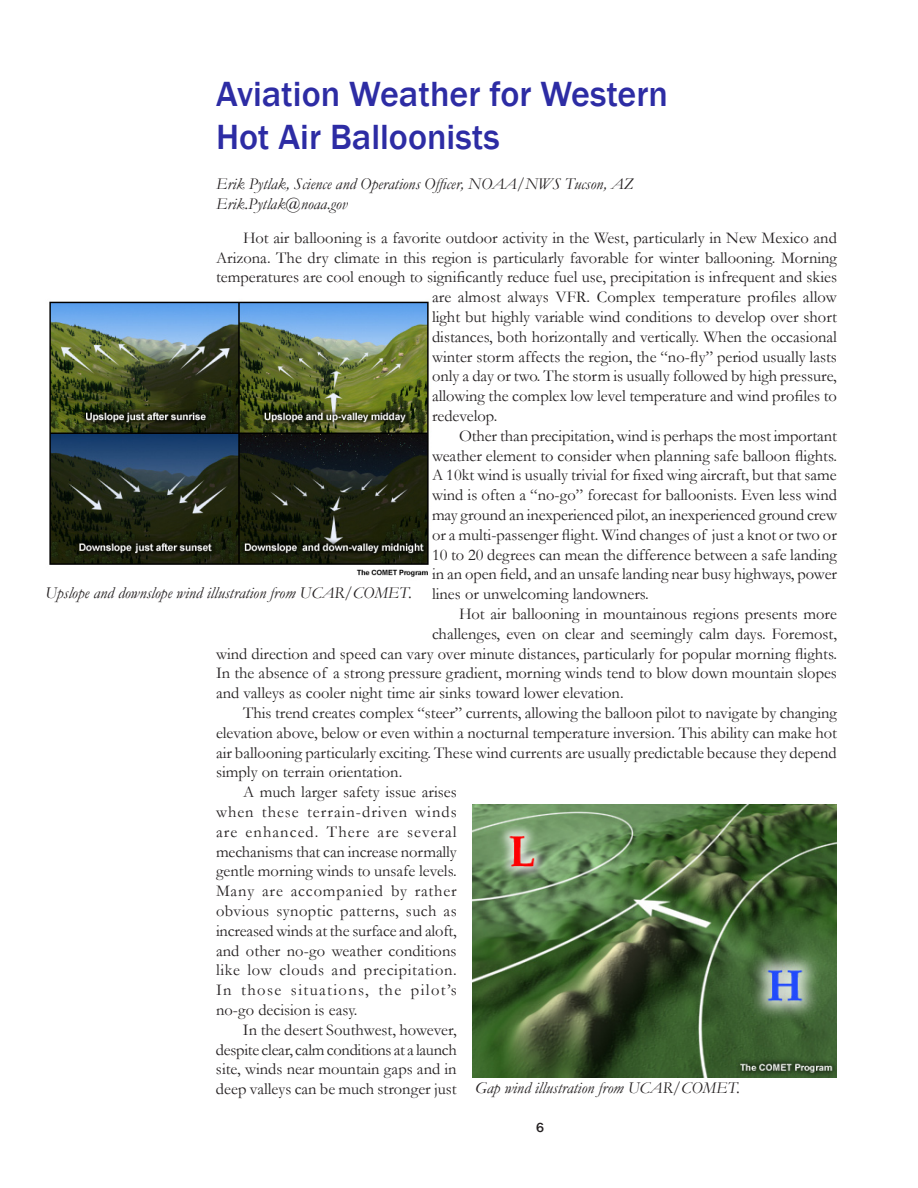
<style>
.page{position:relative;width:918px;height:1188px;background:#fff}
.page>*{position:absolute;margin:0;border:0;box-sizing:border-box;transform-origin:0 0}
.t1{font:500 36px/43.2px "Franklin Gothic";color:#2d2ca4}
.t2{font:16.5px "Garamond";color:#231f20}
.t3{font:italic 16.5px/19.8px "Garamond";color:#231f20}
.t4{font:16.5px "Garamond";letter-spacing:.025em;color:#231f20}
.t5{font:16.5px "Garamond";letter-spacing:.04em;color:#231f20}
.t6{font:16.5px "Garamond";letter-spacing:.06em;color:#231f20}
.t7{font:16.5px "Garamond";letter-spacing:.085em;color:#231f20}
.t8{font:16.5px "Garamond";letter-spacing:.065em;color:#231f20}
.t9{font:16.5px "Garamond";letter-spacing:.05em;color:#231f20}
.t10{font:500 13.5px "Franklin Gothic";color:#231f20}
.s1{font-style:normal}
</style>
<div class="page">
<img style="left:472px;top:804px;width:365px;height:274px">
<img style="left:49px;top:301px;width:380px;height:276px">
<h1 class="t1" style="left:216px;top:73px;width:453px">Aviation Weather for Western<br>Hot Air Balloonists</h1>
<p class="t3" style="left:216px;top:174px;width:419px">Erik Pytlak, Science and Operations Officer, NOAA/NWS Tucson, AZ<br>Erik.Pytlak@noaa.gov</p>
<p class="t2" style="left:243px;top:226px;width:595px">Hot air ballooning is a favorite outdoor activity in the West, particularly in New Mexico and</p>
<p class="t2" style="left:216px;top:246px;width:623px">Arizona. The dry climate in this region is particularly favorable for winter ballooning. Morning</p>
<p class="t2" style="left:216px;top:266px;width:623px">temperatures are cool enough to significantly reduce fuel use, precipitation is infrequent and skies</p>
<p class="t2" style="left:432px;top:286px;width:406px">are almost always VFR. Complex temperature profiles allow</p>
<p class="t2" style="left:432px;top:306px;width:407px">light but highly variable wind conditions to develop over short</p>
<p class="t2" style="left:432px;top:325px;width:407px">distances, both horizontally and vertically. When the occasional</p>
<p class="t2" style="left:432px;top:345px;width:406px">winter storm affects the region, the “no-fly” period usually lasts</p>
<p class="t2" style="left:432px;top:365px;width:406px">only a day or two. The storm is usually followed by high pressure,</p>
<p class="t2" style="left:432px;top:385px;width:406px">allowing the complex low level temperature and wind profiles to</p>
<p class="t2" style="left:432px;top:405px;width:67px">redevelop.</p>
<p class="t2" style="left:459px;top:424px;width:380px">Other than precipitation, wind is perhaps the most important</p>
<p class="t2" style="left:432px;top:444px;width:406px">weather element to consider when planning safe balloon flights.</p>
<p class="t2" style="left:432px;top:464px;width:406px">A 10kt wind is usually trivial for fixed wing aircraft, but that same</p>
<p class="t2" style="left:432px;top:484px;width:407px">wind is often a “no-go” forecast for balloonists. Even less wind</p>
<p class="t2" style="left:432px;top:504px;width:407px">may ground an inexperienced pilot, an inexperienced ground crew</p>
<p class="t2" style="left:432px;top:523px;width:406px">or a multi-passenger flight. Wind changes of just a knot or two or</p>
<p class="t2" style="left:432px;top:543px;width:406px">10 to 20 degrees can mean the difference between a safe landing</p>
<p class="t2" style="left:432px;top:563px;width:406px">in an open field, and an unsafe landing near busy highways, power</p>
<p class="t2" style="left:432px;top:583px;width:218px">lines or unwelcoming landowners.</p>
<p class="t2" style="left:459px;top:603px;width:380px">Hot air ballooning in mountainous regions presents more</p>
<p class="t2" style="left:432px;top:622px;width:406px">challenges, even on clear and seemingly calm days. Foremost,</p>
<p class="t2" style="left:216px;top:642px;width:622px">wind direction and speed can vary over minute distances, particularly for popular morning flights.</p>
<p class="t2" style="left:216px;top:662px;width:622px">In the absence of a strong pressure gradient, morning winds tend to blow down mountain slopes</p>
<p class="t2" style="left:216px;top:682px;width:409px">and valleys as cooler night time air sinks toward lower elevation.</p>
<p class="t2" style="left:243px;top:702px;width:595px">This trend creates complex “steer” currents, allowing the balloon pilot to navigate by changing</p>
<p class="t2" style="left:216px;top:721px;width:623px">elevation above, below or even within a nocturnal temperature inversion. This ability can make hot</p>
<p class="t2" style="left:216px;top:741px;width:622px">air ballooning particularly exciting. These wind currents are usually predictable because they depend</p>
<p class="t2" style="left:216px;top:761px;width:188px">simply on terrain orientation.</p>
<p class="t2" style="left:243px;top:781px;width:215px">A much larger safety issue arises</p>
<p class="t6" style="left:216px;top:801px;width:242px">when these terrain-driven winds</p>
<p class="t8" style="left:216px;top:820px;width:242px">are enhanced. There are several</p>
<p class="t2" style="left:216px;top:840px;width:242px">mechanisms that can increase normally</p>
<p class="t2" style="left:216px;top:860px;width:242px">gentle morning winds to unsafe levels.</p>
<p class="t9" style="left:216px;top:880px;width:242px">Many are accompanied by rather</p>
<p class="t4" style="left:216px;top:900px;width:242px">obvious synoptic patterns, such as</p>
<p class="t2" style="left:216px;top:919px;width:242px">increased winds at the surface and aloft,</p>
<p class="t2" style="left:216px;top:939px;width:242px">and other no-go weather conditions</p>
<p class="t5" style="left:216px;top:959px;width:242px">like low clouds and precipitation.</p>
<p class="t7" style="left:216px;top:979px;width:242px">In those situations, the pilot’s</p>
<p class="t2" style="left:216px;top:999px;width:143px">no-go decision is easy.</p>
<p class="t2" style="left:243px;top:1018px;width:215px">In the desert Southwest, however,</p>
<p class="t2" style="left:216px;top:1038px;width:242px">despite clear, calm conditions at a launch</p>
<p class="t2" style="left:216px;top:1058px;width:242px">site, winds near mountain gaps and in</p>
<p class="t3" style="left:216px;top:1077px;width:526px"><span class="s1">deep valleys can be much stronger just</span> Gap wind illustration from UCAR/COMET.</p>
<p class="t3" style="left:45px;top:582px;width:369px">Upslope and downslope wind illustration from UCAR/COMET.</p>
<p class="t10" style="left:536px;top:1119px;width:9px">6</p>
</div>
